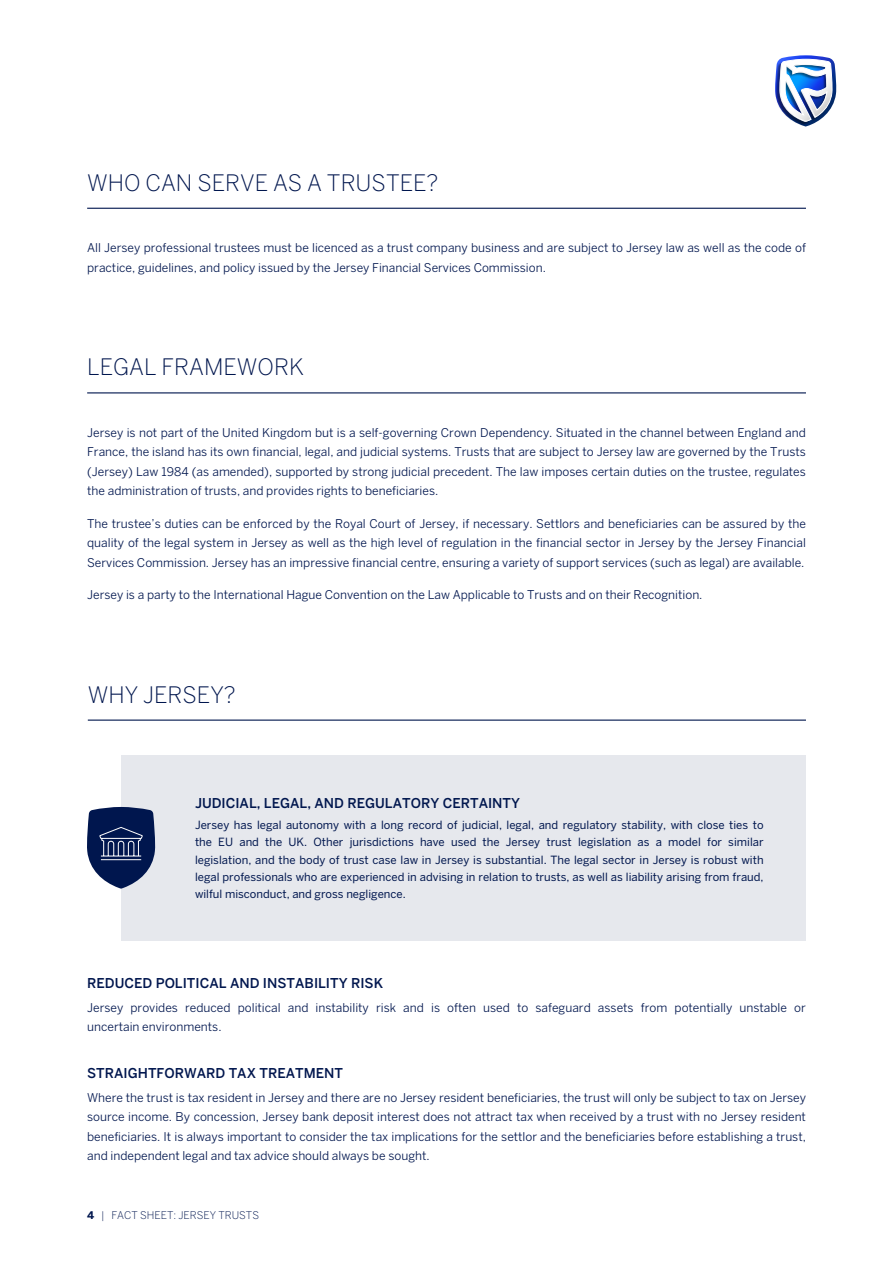
<style>
.page{position:relative;width:893px;height:1263px;background:#fff}
.page>*{position:absolute;margin:0;border:0;box-sizing:border-box;transform-origin:0 0}
.t1{font:300 22.5px "Benton Sans";color:#00164e}
.t2{font:500 13.5px "Benton Sans";color:#00164e}
.t3{font:12px/19.5px "Benton Sans";color:#00164e;text-align:justify}
.t4{font:11.25px/17.2px "Benton Sans";color:#00164e;text-align:justify}
.t5{font:300 10.5px "Benton Sans";color:#00164e}
.s1{font-weight:700}
</style>
<div class="page">
<img style="left:775px;top:55px;width:62px;height:72px">
<hr style="left:87px;top:208px;width:719px;height:1px;background:#00164e">
<hr style="left:87px;top:392px;width:719px;height:1px;background:#00164e">
<div style="left:121px;top:755px;width:685px;height:185px;background:#e6e8ed"></div>
<svg style="left:87px;top:807px;width:69px;height:82px"></svg>
<hr style="left:88px;top:719px;width:718px;height:2px;background:#00164e">
<h1 class="t1" style="left:87px;top:169px;width:353px">WHO CAN SERVE AS A TRUSTEE?</h1>
<p class="t3" style="left:87px;top:238px;width:720px">All Jersey professional trustees must be licenced as a trust company business and are subject to Jersey law as well as the code of practice, guidelines, and policy issued by the Jersey Financial Services Commission.</p>
<h1 class="t1" style="left:87px;top:354px;width:218px">LEGAL FRAMEWORK</h1>
<p class="t3" style="left:87px;top:423px;width:720px">Jersey is not part of the United Kingdom but is a self-governing Crown Dependency. Situated in the channel between England and France, the island has its own financial, legal, and judicial systems. Trusts that are subject to Jersey law are governed by the Trusts (Jersey) Law 1984 (as amended), supported by strong judicial precedent. The law imposes certain duties on the trustee, regulates the administration of trusts, and provides rights to beneficiaries.</p>
<p class="t3" style="left:87px;top:513px;width:720px">The trustee’s duties can be enforced by the Royal Court of Jersey, if necessary. Settlors and beneficiaries can be assured by the quality of the legal system in Jersey as well as the high level of regulation in the financial sector in Jersey by the Jersey Financial Services Commission. Jersey has an impressive financial centre, ensuring a variety of support services (such as legal) are available.</p>
<p class="t3" style="left:87px;top:585px;width:617px">Jersey is a party to the International Hague Convention on the Law Applicable to Trusts and on their Recognition.</p>
<h1 class="t1" style="left:88px;top:681px;width:149px">WHY JERSEY?</h1>
<p class="t2" style="left:195px;top:794px;width:327px">JUDICIAL, LEGAL, AND REGULATORY CERTAINTY</p>
<p class="t4" style="left:195px;top:816px;width:570px">Jersey has legal autonomy with a long record of judicial, legal, and regulatory stability, with close ties to the EU and the UK. Other jurisdictions have used the Jersey trust legislation as a model for similar legislation, and the body of trust case law in Jersey is substantial. The legal sector in Jersey is robust with legal professionals who are experienced in advising in relation to trusts, as well as liability arising from fraud, wilful misconduct, and gross negligence.</p>
<p class="t2" style="left:87px;top:975px;width:297px">REDUCED POLITICAL AND INSTABILITY RISK</p>
<p class="t3" style="left:87px;top:997px;width:720px">Jersey provides reduced political and instability risk and is often used to safeguard assets from potentially unstable or uncertain environments.</p>
<p class="t2" style="left:87px;top:1065px;width:257px">STRAIGHTFORWARD TAX TREATMENT</p>
<p class="t3" style="left:87px;top:1087px;width:720px">Where the trust is tax resident in Jersey and there are no Jersey resident beneficiaries, the trust will only be subject to tax on Jersey source income. By concession, Jersey bank deposit interest does not attract tax when received by a trust with no Jersey resident beneficiaries. It is always important to consider the tax implications for the settlor and the beneficiaries before establishing a trust, and independent legal and tax advice should always be sought.</p>
<p class="t5" style="left:87px;top:1209px;width:173px"><span class="s1">4</span> | FACT SHEET: JERSEY TRUSTS</p>
</div>
